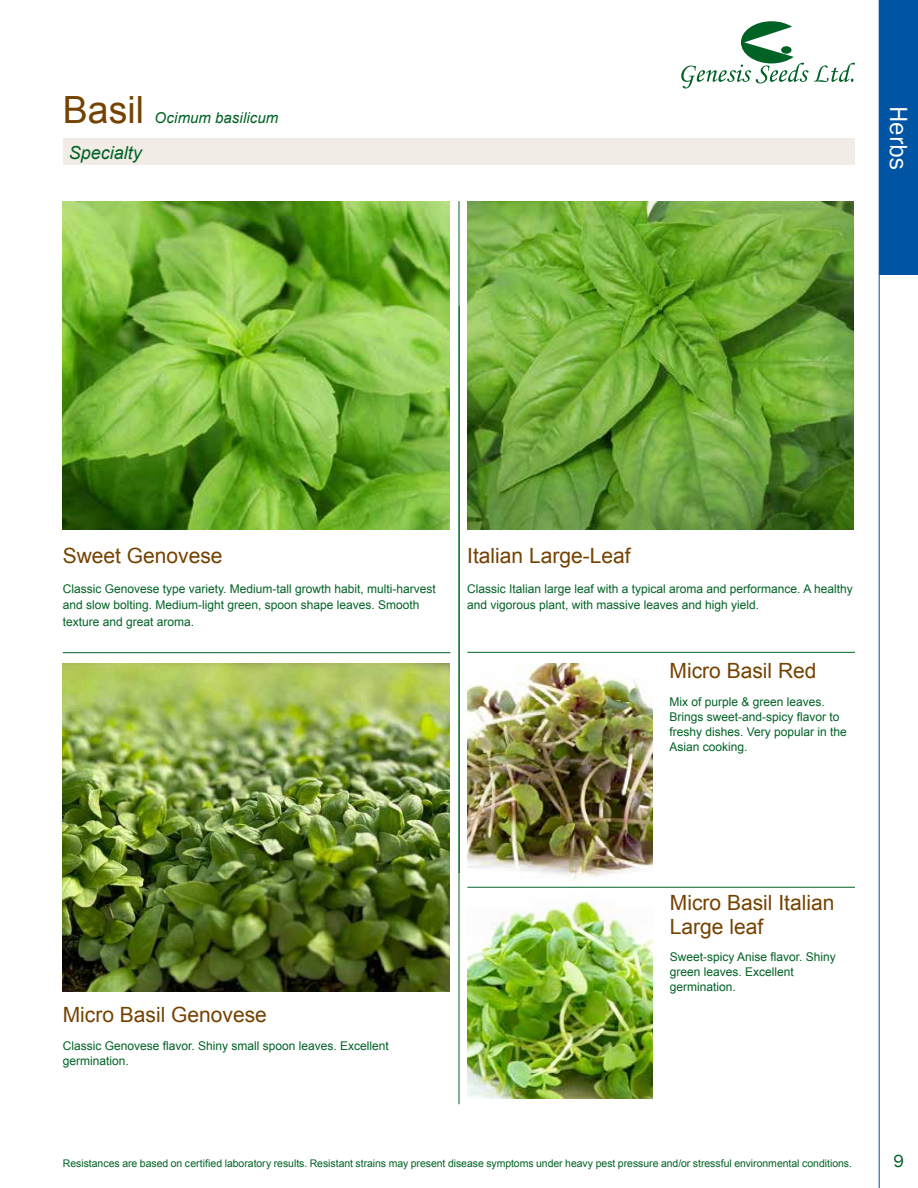
<style>
.page{position:relative;width:918px;height:1188px;background:#fff}
.page>*{position:absolute;margin:0;border:0;box-sizing:border-box;transform-origin:0 0}
.t1{font:37.5px "Arial";color:#754200}
.t2{font:25.5px "Franklin Gothic";color:#fff}
.t3{font:21px/24px "Arial";color:#754200}
.t4{font:italic 18px "Arial";color:#006225}
.t5{font:18px "Franklin Gothic";color:#006225}
.t6{font:italic 15px "Arial";letter-spacing:.005em;color:#006225}
.t7{font:12px/15px "Arial";color:#006225}
.t8{font:10.5px "Arial";letter-spacing:-.005em;color:#006225}
</style>
<div class="page">
<div style="left:879px;top:0;width:39px;height:275px;background:#0054a4"></div>
<hr style="left:879px;top:0;width:1px;height:1188px;background:#0054a4">
<div style="left:63px;top:138px;width:792px;height:27px;background:#f1ece6"></div>
<img style="left:467px;top:901px;width:186px;height:198px">
<img style="left:467px;top:663px;width:186px;height:217px">
<img style="left:63px;top:201px;width:386px;height:328px">
<img style="left:63px;top:663px;width:386px;height:329px">
<img style="left:467px;top:201px;width:387px;height:328px">
<hr style="left:467px;top:652px;width:388px;height:1px;background:#006225">
<hr style="left:467px;top:887px;width:388px;height:1px;background:#006225">
<hr style="left:63px;top:652px;width:387px;height:1px;background:#006225">
<hr style="left:459px;top:201px;width:1px;height:903px;background:#006225">
<svg style="left:681px;top:21px;width:174px;height:68px"></svg>
<h1 class="t1" style="left:63px;top:86px;width:83px">Basil</h1>
<h3 class="t4" style="left:69px;top:141px;width:75px">Specialty</h3>
<p class="t6" style="left:155px;top:108px;width:125px">Ocimum basilicum</p>
<h2 class="t2" style="left:914px;top:106px;width:65px;rotate:90deg">Herbs</h2>
<h3 class="t3" style="left:63px;top:544px;width:161px">Sweet Genovese</h3>
<p class="t7" style="left:63px;top:580px;width:375px;line-height:16.5px">Classic Genovese type variety. Medium-tall growth habit, multi-harvest and slow bolting. Medium-light green, spoon shape leaves. Smooth texture and great aroma.</p>
<h3 class="t3" style="left:467px;top:544px;width:165px">Italian Large-Leaf</h3>
<p class="t7" style="left:467px;top:580px;width:387px;line-height:16.5px">Classic Italian large leaf with a typical aroma and performance. A healthy and vigorous plant, with massive leaves and high yield.</p>
<h3 class="t3" style="left:670px;top:659px;width:149px">Micro Basil Red</h3>
<p class="t7" style="left:670px;top:695px;width:179px">Mix of purple &amp; green leaves.<br>Brings sweet-and-spicy flavor to freshy dishes. Very popular in the<br>Asian cooking.</p>
<h3 class="t3" style="left:63px;top:1003px;width:206px">Micro Basil Genovese</h3>
<p class="t7" style="left:63px;top:1039px;width:328px">Classic Genovese flavor. Shiny small spoon leaves. Excellent germination.</p>
<h3 class="t3" style="left:670px;top:890px;width:166px">Micro Basil Italian<br>Large leaf</h3>
<p class="t7" style="left:670px;top:950px;width:168px">Sweet-spicy Anise flavor. Shiny green leaves. Excellent germination.</p>
<p class="t8" style="left:63px;top:1156px;width:791px">Resistances are based on certified laboratory results. Resistant strains may present disease symptoms under heavy pest pressure and/or stressful environmental conditions.</p>
<h3 class="t5" style="left:893px;top:1150px;width:12px">9</h3>
</div>
